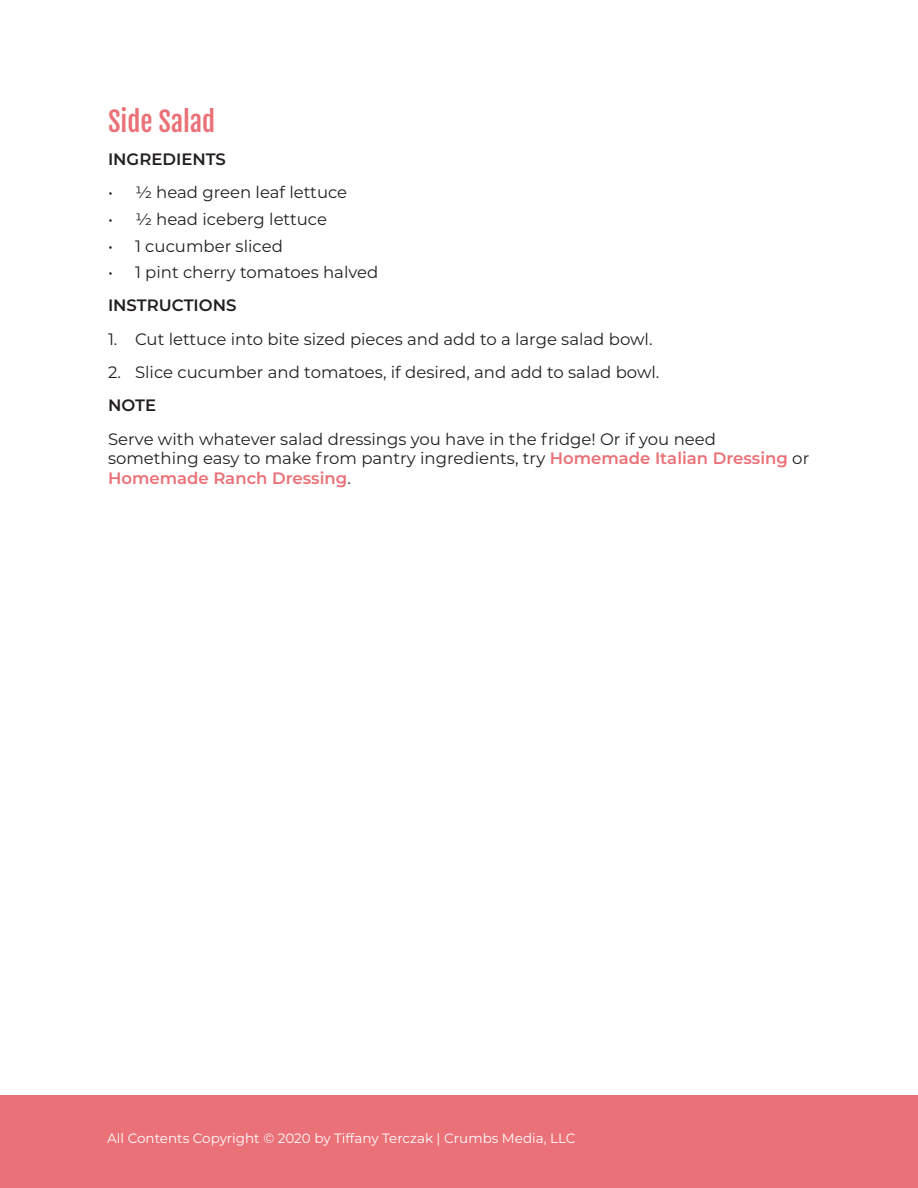
<style>
.page{position:relative;width:918px;height:1188px;background:#fff}
.page>*{position:absolute;margin:0;border:0;box-sizing:border-box;transform-origin:0 0}
.Crumbs_Subheading_1{font:27px "Fjalla One";color:#ea7177}
.Crumbs_Body_Copy{font:16.5px/19.8px "Montserrat";color:#231f20}
.Crumbs_Body_Copy-2{font:600 16.5px "Montserrat";color:#231f20}
.t1{font:13.5px "Montserrat";color:#fff}
.s1{font-weight:600;color:#ea7177}
</style>
<div class="page">
<div style="left:0;top:1095px;width:918px;height:93px;background:#ea7177"></div>
<p class="Crumbs_Subheading_1" style="left:108px;top:105px;width:109px">Side Salad</p>
<p class="Crumbs_Body_Copy-2" style="left:108px;top:148px;width:119px">INGREDIENTS</p>
<p class="Crumbs_Body_Copy" style="left:108px;top:182px;width:241px">• ½ head green leaf lettuce</p>
<p class="Crumbs_Body_Copy" style="left:108px;top:209px;width:221px">• ½ head iceberg lettuce</p>
<p class="Crumbs_Body_Copy" style="left:108px;top:235px;width:176px">• 1 cucumber sliced</p>
<p class="Crumbs_Body_Copy" style="left:108px;top:262px;width:272px">• 1 pint cherry tomatoes halved</p>
<p class="Crumbs_Body_Copy-2" style="left:108px;top:294px;width:130px">INSTRUCTIONS</p>
<p class="Crumbs_Body_Copy" style="left:108px;top:328px;width:546px">1. Cut lettuce into bite sized pieces and add to a large salad bowl.</p>
<p class="Crumbs_Body_Copy" style="left:108px;top:362px;width:553px">2. Slice cucumber and tomatoes, if desired, and add to salad bowl.</p>
<p class="Crumbs_Body_Copy-2" style="left:108px;top:394px;width:50px">NOTE</p>
<p class="Crumbs_Body_Copy" style="left:108px;top:428px;width:703px">Serve with whatever salad dressings you have in the fridge! Or if you need something easy to make from pantry ingredients, try <span class="s1">Homemade Italian Dressing</span> or<br><span class="s1">Homemade Ranch Dressing</span>.</p>
<p class="t1" style="left:107px;top:1129px;width:470px">All Contents Copyright © 2020 by Tiffany Terczak | Crumbs Media, LLC</p>
</div>
